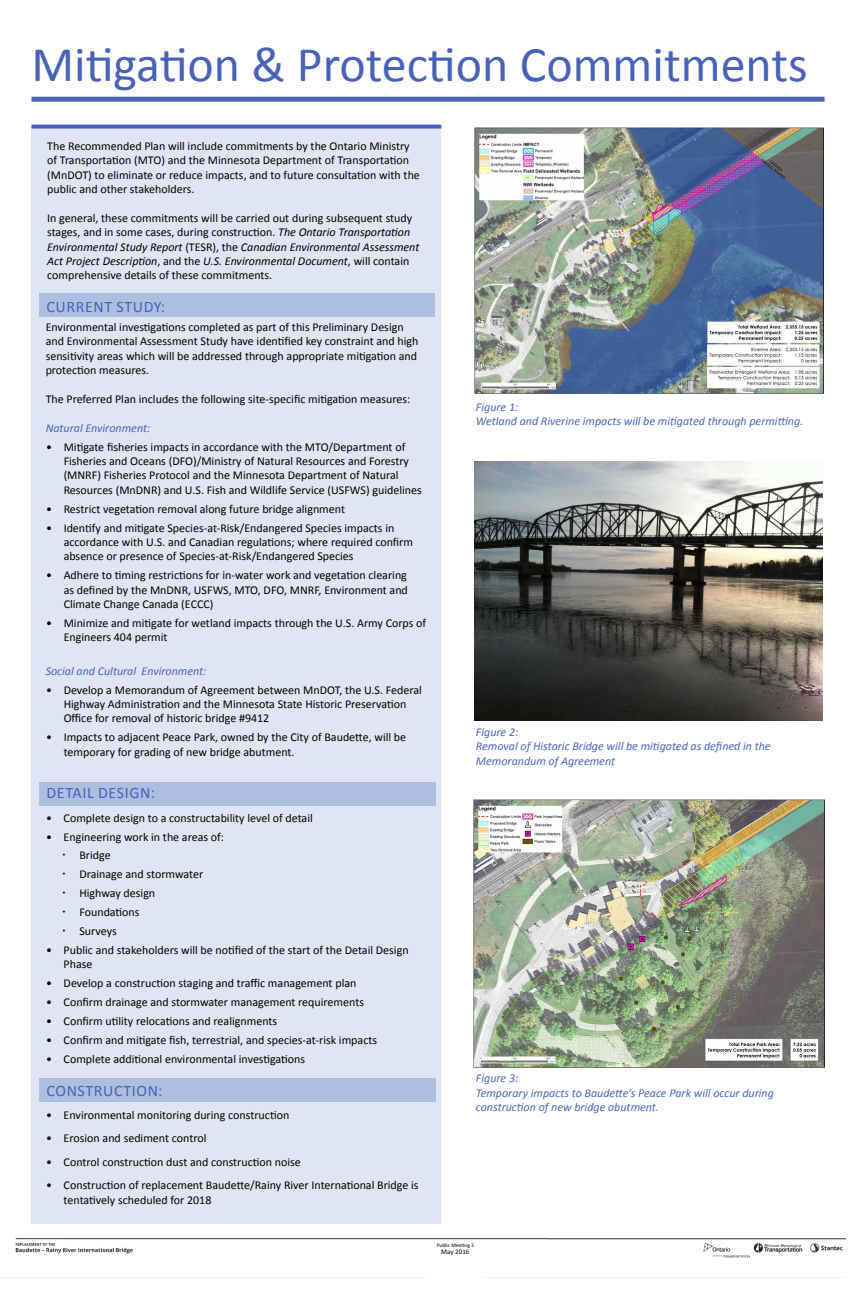
<style>
.page{position:relative;width:864px;height:1296px;background:#fff}
.page>*{position:absolute;margin:0;border:0;box-sizing:border-box;transform-origin:0 0}
.t1{font:50px "Calibri";color:#4663b9}
.t2{font:16px "Calibri";letter-spacing:.04em;color:#4663b9}
.t3{font:12px/14.4px "Calibri";color:#000}
.t4{font:italic 12px/14.4px "Calibri";color:#4663b9}
.t5{font:7px "Calibri";color:#000}
.t6{font:5.5px "Calibri";color:#000}
.s1{font-style:italic}
</style>
<div class="page">
<img style="left:0;top:1238px;width:846px;height:40px">
<div style="left:428px;top:1243px;width:55px;height:53px;background:#fff"></div>
<div style="left:32px;top:127px;width:409px;height:1097px;background:#dfe5f3"></div>
<svg style="left:31px;top:125px;width:410px;height:4px;background:#5671bf"></svg>
<img style="left:547px;top:1238px;width:300px;height:32px">
<div style="left:39px;top:293px;width:396px;height:24px;background:#aebee0"></div>
<div style="left:32px;top:97px;width:793px;height:5px;background:#4663b9"></div>
<div style="left:39px;top:782px;width:397px;height:23px;background:#aebee0"></div>
<div style="left:39px;top:1078px;width:397px;height:23px;background:#aebee0"></div>
<img style="left:474px;top:800px;width:351px;height:268px">
<img style="left:475px;top:127px;width:349px;height:267px">
<img style="left:475px;top:461px;width:347px;height:260px">
<h1 class="t1" style="left:32px;top:33px;width:778px">Mitigation &amp; Protection Commitments</h1>
<p class="t3" style="left:47px;top:139px;width:374px">The Recommended Plan will include commitments by the Ontario Ministry of Transportation (MTO) and the Minnesota Department of Transportation (MnDOT) to eliminate or reduce impacts, and to future consultation with the public and other stakeholders.</p>
<p class="t3" style="left:47px;top:211px;width:374px">In general, these commitments will be carried out during subsequent study stages, and in some cases, during construction. <span class="s1">The Ontario Transportation Environmental Study Report</span> (TESR), the <span class="s1">Canadian Environmental Assessment Act Project Description</span>, and the <span class="s1">U.S. Environmental Document</span>, will contain comprehensive details of these commitments.</p>
<h2 class="t2" style="left:46px;top:296px;width:120px">CURRENT STUDY:</h2>
<p class="t3" style="left:46px;top:320px;width:374px">Environmental investigations completed as part of this Preliminary Design and Environmental Assessment Study have identified key constraint and high sensitivity areas which will be addressed through appropriate mitigation and protection measures.</p>
<p class="t3" style="left:46px;top:392px;width:366px">The Preferred Plan includes the following site-specific mitigation measures:</p>
<p class="t4" style="left:46px;top:420px;width:106px">Natural Environment:</p>
<p class="t3" style="left:64px;top:439px;width:360px;text-indent:-17px">• Mitigate fisheries impacts in accordance with the MTO/Department of Fisheries and Oceans (DFO)/Ministry of Natural Resources and Forestry (MNRF) Fisheries Protocol and the Minnesota Department of Natural Resources (MnDNR) and U.S. Fish and Wildlife Service (USFWS) guidelines</p>
<p class="t3" style="left:46px;top:502px;width:300px">• Restrict vegetation removal along future bridge alignment</p>
<p class="t3" style="left:64px;top:520px;width:351px;text-indent:-17px">• Identify and mitigate Species-at-Risk/Endangered Species impacts in accordance with U.S. and Canadian regulations; where required confirm absence or presence of Species-at-Risk/Endangered Species</p>
<p class="t3" style="left:64px;top:568px;width:346px;text-align:justify;text-indent:-17px">• Adhere to timing restrictions for in-water work and vegetation clearing as defined by the MnDNR, USFWS, MTO, DFO, MNRF, Environment and Climate Change Canada (ECCC)</p>
<p class="t3" style="left:64px;top:616px;width:364px;text-indent:-17px">• Minimize and mitigate for wetland impacts through the U.S. Army Corps of<br>Engineers 404 permit</p>
<p class="t4" style="left:46px;top:663px;width:162px">Social and Cultural Environment:</p>
<p class="t3" style="left:64px;top:682px;width:360px;text-indent:-17px">• Develop a Memorandum of Agreement between MnDOT, the U.S. Federal<br>Highway Administration and the Minnesota State Historic Preservation<br>Office for removal of historic bridge #9412</p>
<p class="t3" style="left:64px;top:730px;width:344px;text-indent:-17px">• Impacts to adjacent Peace Park, owned by the City of Baudette, will be temporary for grading of new bridge abutment.</p>
<h2 class="t2" style="left:46px;top:783px;width:110px">DETAIL DESIGN:</h2>
<p class="t3" style="left:46px;top:811px;width:268px">• Complete design to a constructability level of detail</p>
<p class="t3" style="left:79px;top:827px;width:146px;line-height:18.9px;text-indent:-33px">• Engineering work in the areas of:<br>Bridge<br>Drainage and stormwater<br>Highway design<br>Foundations<br>Surveys</p>
<p class="t3" style="left:64px;top:943px;width:347px;text-indent:-17px">• Public and stakeholders will be notified of the start of the Detail Design<br>Phase</p>
<p class="t3" style="left:46px;top:976px;width:312px">• Develop a construction staging and traffic management plan</p>
<p class="t3" style="left:46px;top:995px;width:319px">• Confirm drainage and stormwater management requirements</p>
<p class="t3" style="left:46px;top:1014px;width:233px">• Confirm utility relocations and realignments</p>
<p class="t3" style="left:46px;top:1033px;width:332px">• Confirm and mitigate fish, terrestrial, and species-at-risk impacts</p>
<p class="t3" style="left:46px;top:1052px;width:261px">• Complete additional environmental investigations</p>
<h2 class="t2" style="left:46px;top:1080px;width:118px">CONSTRUCTION:</h2>
<p class="t3" style="left:46px;top:1108px;width:245px">• Environmental monitoring during construction</p>
<p class="t3" style="left:46px;top:1131px;width:162px">• Erosion and sediment control</p>
<p class="t3" style="left:46px;top:1155px;width:256px">• Control construction dust and construction noise</p>
<p class="t3" style="left:64px;top:1178px;width:356px;text-indent:-17px">• Construction of replacement Baudette/Rainy River International Bridge is tentatively scheduled for 2018</p>
<p class="t4" style="left:476px;top:399px;width:329px">Figure 1:<br>Wetland and Riverine impacts will be mitigated through permitting.</p>
<p class="t4" style="left:476px;top:724px;width:296px">Figure 2:<br>Removal of Historic Bridge will be mitigated as defined in the<br>Memorandum of Agreement</p>
<p class="t4" style="left:476px;top:1071px;width:300px">Figure 3:<br>Temporary impacts to Baudette’s Peace Park will occur during construction of new bridge abutment.</p>
<p class="t6" style="left:437px;top:1242px;width:39px">Public Meeting 3</p>
<p class="t5" style="left:441px;top:1247px;width:30px">May 2016</p>
</div>
